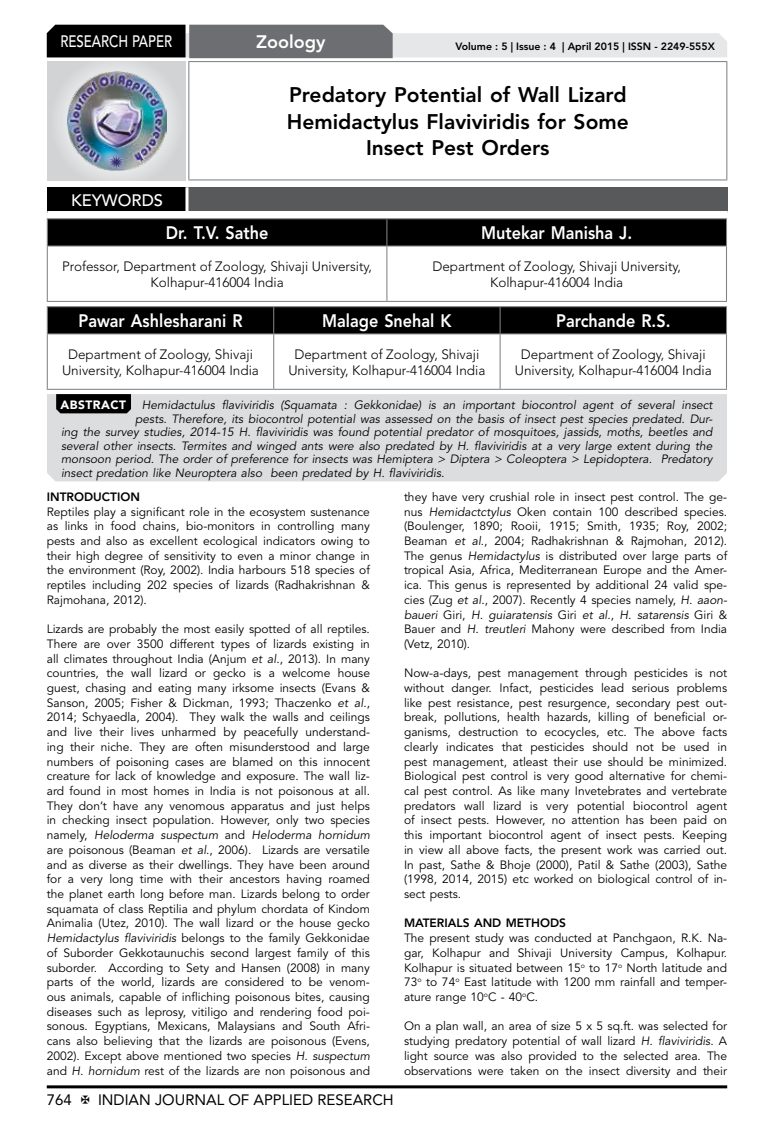
<style>
.page{position:relative;width:774px;height:1136px;background:#fff}
.page>*{position:absolute;margin:0;border:0;box-sizing:border-box;transform-origin:0 0}
.t1{font:800 21px/26.2px "Avenir LT Std";color:#000;text-align:center}
.t2{font:800 18px "Avenir LT Std";color:#fff;scale:.9 1}
.t3{font:800 18px "Avenir LT Std";color:#fff}
.t4{font:500 16.5px "Avenir LT Std";color:#fff;scale:.8 1}
.t5{font:500 16.5px "Avenir LT Std";color:#fff}
.t6{font:15px "Avenir LT Std";color:#000}
.t7{font:300 13.5px/16.2px "Avenir LT Std";color:#000;text-align:center}
.t8{font:12px/14.7px "Avenir LT Std";color:#000;text-align:justify}
.t9{font:italic 12px "Avenir LT Std";color:#000}
.t10{font:800 12px "Avenir LT Std";color:#000}
.t11{font:900 12px "Avenir LT Std";letter-spacing:.04em;color:#fff}
.t12{font:800 10.5px "Avenir LT Std";color:#000}
.s1{font-style:italic}
</style>
<div class="page">
<hr style="left:47px;top:1085px;width:680px;height:3px;background:#000">
<div style="left:48px;top:62px;width:137px;height:118px;background:linear-gradient(to right,#d9dadb,#d9dadb)"></div>
<img style="left:68px;top:71px;width:99px;height:100px">
<svg style="left:47px;top:25px;width:680px;height:33px;background:#979899"></svg>
<hr style="left:188px;top:61px;width:539px;height:1px;background:#808285">
<hr style="left:188px;top:62px;width:1px;height:117px;background:#808285">
<hr style="left:726px;top:62px;width:1px;height:117px;background:#808285">
<hr style="left:188px;top:179px;width:539px;height:1px;background:#808285">
<hr style="left:47px;top:218px;width:340px;height:1px;background:#808285">
<hr style="left:387px;top:218px;width:340px;height:1px;background:#808285">
<div style="left:47px;top:219px;width:680px;height:26px;background:#000"></div>
<hr style="left:47px;top:245px;width:340px;height:1px;background:#808285">
<hr style="left:47px;top:246px;width:1px;height:55px;background:#808285">
<hr style="left:387px;top:245px;width:340px;height:1px;background:#808285">
<hr style="left:386px;top:246px;width:1px;height:55px;background:#808285">
<hr style="left:726px;top:246px;width:1px;height:55px;background:#808285">
<hr style="left:47px;top:301px;width:340px;height:1px;background:#808285">
<hr style="left:387px;top:301px;width:340px;height:1px;background:#808285">
<hr style="left:47px;top:306px;width:227px;height:1px;background:#808285">
<hr style="left:274px;top:306px;width:226px;height:1px;background:#808285">
<hr style="left:500px;top:306px;width:227px;height:1px;background:#808285">
<div style="left:47px;top:307px;width:680px;height:26px;background:#000"></div>
<hr style="left:47px;top:333px;width:227px;height:1px;background:#808285">
<hr style="left:47px;top:334px;width:1px;height:55px;background:#808285">
<hr style="left:274px;top:333px;width:226px;height:1px;background:#808285">
<hr style="left:273px;top:334px;width:1px;height:55px;background:#808285">
<hr style="left:500px;top:333px;width:227px;height:1px;background:#808285">
<hr style="left:499px;top:334px;width:2px;height:55px;background:#808285">
<hr style="left:726px;top:334px;width:1px;height:55px;background:#808285">
<hr style="left:47px;top:389px;width:227px;height:1px;background:#808285">
<hr style="left:274px;top:389px;width:226px;height:1px;background:#808285">
<hr style="left:500px;top:389px;width:227px;height:1px;background:#808285">
<div style="left:47px;top:394px;width:680px;height:87px;background:#dcddde"></div>
<svg style="left:56px;top:394px;width:75px;height:19px"></svg>
<div style="left:47px;top:187px;width:140px;height:25px;background:#000"></div>
<div style="left:187px;top:187px;width:541px;height:25px;background:#58595b"></div>
<hr style="left:185px;top:187px;width:3px;height:24px;background:#fff">
<hr style="left:47px;top:211px;width:140px;height:3px;background:#fff">
<hr style="left:187px;top:211px;width:541px;height:3px;background:#fff">
<h3 class="t4" style="left:60px;top:32px;width:139px">RESEARCH PAPER</h3>
<h3 class="t5" style="left:71px;top:191px;width:94px">KEYWORDS</h3>
<h2 class="t3" style="left:256px;top:31px;width:71px">Zoology</h2>
<p class="t12" style="left:455px;top:41px;width:261px">Volume : 5 | Issue : 4 | April 2015 | ISSN - 2249-555X</p>
<h1 class="t1" style="left:287px;top:82px;width:343px">Predatory Potential of Wall Lizard<br>Hemidactylus Flaviviridis for Some<br>Insect Pest Orders</h1>
<h2 class="t2" style="left:166px;top:222px;width:115px">Dr. T.V. Sathe</h2>
<h2 class="t2" style="left:481px;top:222px;width:169px">Mutekar Manisha J.</h2>
<p class="t7" style="left:62px;top:258px;width:311px">Professor, Department of Zoology, Shivaji University,<br>Kolhapur-416004 India</p>
<p class="t7" style="left:432px;top:258px;width:250px">Department of Zoology, Shivaji University,<br>Kolhapur-416004 India</p>
<h2 class="t2" style="left:78px;top:310px;width:184px">Pawar Ashlesharani R</h2>
<h2 class="t2" style="left:322px;top:310px;width:145px">Malage Snehal K</h2>
<h2 class="t2" style="left:556px;top:310px;width:129px">Parchande R.S.</h2>
<p class="t7" style="left:62px;top:346px;width:198px">Department of Zoology, Shivaji<br>University, Kolhapur-416004 India</p>
<p class="t7" style="left:288px;top:346px;width:198px">Department of Zoology, Shivaji<br>University, Kolhapur-416004 India</p>
<p class="t7" style="left:515px;top:346px;width:198px">Department of Zoology, Shivaji<br>University, Kolhapur-416004 India</p>
<p class="t11" style="left:60px;top:397px;width:67px">ABSTRACT</p>
<p class="t9" style="left:142px;top:398px;width:572px">Hemidactulus flaviviridis (Squamata : Gekkonidae) is an important biocontrol agent of several insect</p>
<p class="t9" style="left:135px;top:411px;width:579px">pests. Therefore, its biocontrol potential was assessed on the basis of insect pest species predated. Dur-</p>
<p class="t9" style="left:61px;top:425px;width:653px">ing the survey studies, 2014-15 H. flaviviridis was found potential predator of mosquitoes, jassids, moths, beetles and</p>
<p class="t9" style="left:61px;top:438px;width:653px">several other insects. Termites and winged ants were also predated by H. flaviviridis at a very large extent during the</p>
<p class="t9" style="left:61px;top:452px;width:653px">monsoon period. The order of preference for insects was Hemiptera &gt; Diptera &gt; Coleoptera &gt; Lepidoptera. Predatory</p>
<p class="t9" style="left:61px;top:465px;width:385px">insect predation like Neuroptera also been predated by H. flaviviridis.</p>
<p class="t10" style="left:47px;top:489px;width:95px">INTRODUCTION</p>
<p class="t8" style="left:47px;top:504px;width:325px">Reptiles play a significant role in the ecosystem sustenance as links in food chains, bio-monitors in controlling many pests and also as excellent ecological indicators owing to their high degree of sensitivity to even a minor change in the environment (Roy, 2002). India harbours 518 species of reptiles including 202 species of lizards (Radhakrishnan &amp; Rajmohana, 2012).</p>
<p class="t8" style="left:47px;top:622px;width:325px">Lizards are probably the most easily spotted of all reptiles.<br>There are over 3500 different types of lizards existing in all climates throughout India (Anjum <span class="s1">et al</span>., 2013). In many countries, the wall lizard or gecko is a welcome house guest, chasing and eating many irksome insects (Evans &amp; Sanson, 2005; Fisher &amp; Dickman, 1993; Thaczenko <span class="s1">et al</span>., 2014; Schyaedla, 2004). They walk the walls and ceilings and live their lives unharmed by peacefully understand&shy;ing their niche. They are often misunderstood and large numbers of poisoning cases are blamed on this innocent creature for lack of knowledge and exposure. The wall liz&shy;ard found in most homes in India is not poisonous at all.<br>They don’t have any venomous apparatus and just helps in checking insect population. However, only two species namely, <span class="s1">Heloderma suspectum</span> and <span class="s1">Heloderma hornidum </span>are poisonous (Beaman <span class="s1">et al</span>., 2006). Lizards are versatile and as diverse as their dwellings. They have been around for a very long time with their ancestors having roamed the planet earth long before man. Lizards belong to order squamata of class Reptilia and phylum chordata of Kindom Animalia (Utez, 2010). The wall lizard or the house gecko <span class="s1">Hemidactylus flaviviridis</span> belongs to the family Gekkonidae of Suborder Gekkotaunuchis second largest family of this suborder. According to Sety and Hansen (2008) in many parts of the world, lizards are considered to be venom&shy;ous animals, capable of infliching poisonous bites, causing diseases such as leprosy, vitiligo and rendering food poi&shy;sonous. Egyptians, Mexicans, Malaysians and South Afri&shy;cans also believing that the lizards are poisonous (Evens, 2002). Except above mentioned two species <span class="s1">H. suspectum </span>and <span class="s1">H. hornidum</span> rest of the lizards are non poisonous and</p>
<p class="t6" style="left:47px;top:1090px;width:27px">764</p>
<p class="t6" style="left:98px;top:1090px;width:297px">INDIAN JOURNAL OF APPLIED RESEARCH</p>
<p class="t8" style="left:404px;top:489px;width:325px">they have very crushial role in insect pest control. The ge&shy;nus <span class="s1">Hemidactctylus</span> Oken contain 100 described species. (Boulenger, 1890; Rooii, 1915; Smith, 1935; Roy, 2002; Beaman <span class="s1">et al</span>., 2004; Radhakrishnan &amp; Rajmohan, 2012).<br>The genus <span class="s1">Hemidactylus</span> is distributed over large parts of tropical Asia, Africa, Mediterranean Europe and the Amer&shy;ica. This genus is represented by additional 24 valid spe&shy;cies (Zug <span class="s1">et al</span>., 2007). Recently 4 species namely, <span class="s1">H. aaon&shy;baueri</span> Giri, <span class="s1">H. guiaratensis</span> Giri <span class="s1">et al</span>., <span class="s1">H. satarensis</span> Giri &amp; Bauer and <span class="s1">H. treutleri</span> Mahony were described from India (Vetz, 2010).</p>
<p class="t8" style="left:404px;top:666px;width:325px">Now-a-days, pest management through pesticides is not without danger. Infact, pesticides lead serious problems like pest resistance, pest resurgence, secondary pest out&shy;break, pollutions, health hazards, killing of beneficial or&shy;ganisms, destruction to ecocycles, etc. The above facts clearly indicates that pesticides should not be used in pest management, atleast their use should be minimized.<br>Biological pest control is very good alternative for chemi&shy;cal pest control. As like many Invetebrates and vertebrate predators wall lizard is very potential biocontrol agent of insect pests. However, no attention has been paid on this important biocontrol agent of insect pests. Keeping in view all above facts, the present work was carried out.<br>In past, Sathe &amp; Bhoje (2000), Patil &amp; Sathe (2003), Sathe (1998, 2014, 2015) etc worked on biological control of in&shy;sect pests.</p>
<p class="t10" style="left:404px;top:916px;width:163px">MATERIALS AND METHODS</p>
<p class="t8" style="left:404px;top:930px;width:325px">The present study was conducted at Panchgaon, R.K. Na&shy;gar, Kolhapur and Shivaji University Campus, Kolhapur.<br>Kolhapur is situated between 15<sup>o</sup> to 17<sup>o</sup> North latitude and 73<sup>o</sup> to 74<sup>o</sup> East latitude with 1200 mm rainfall and temper&shy;ature range 10<sup>o</sup>C - 40<sup>o</sup>C.</p>
<p class="t8" style="left:404px;top:1019px;width:325px">On a plan wall, an area of size 5 x 5 sq.ft. was selected for studying predatory potential of wall lizard <span class="s1">H. flaviviridis</span>. A light source was also provided to the selected area. The observations were taken on the insect diversity and their</p>
</div>
